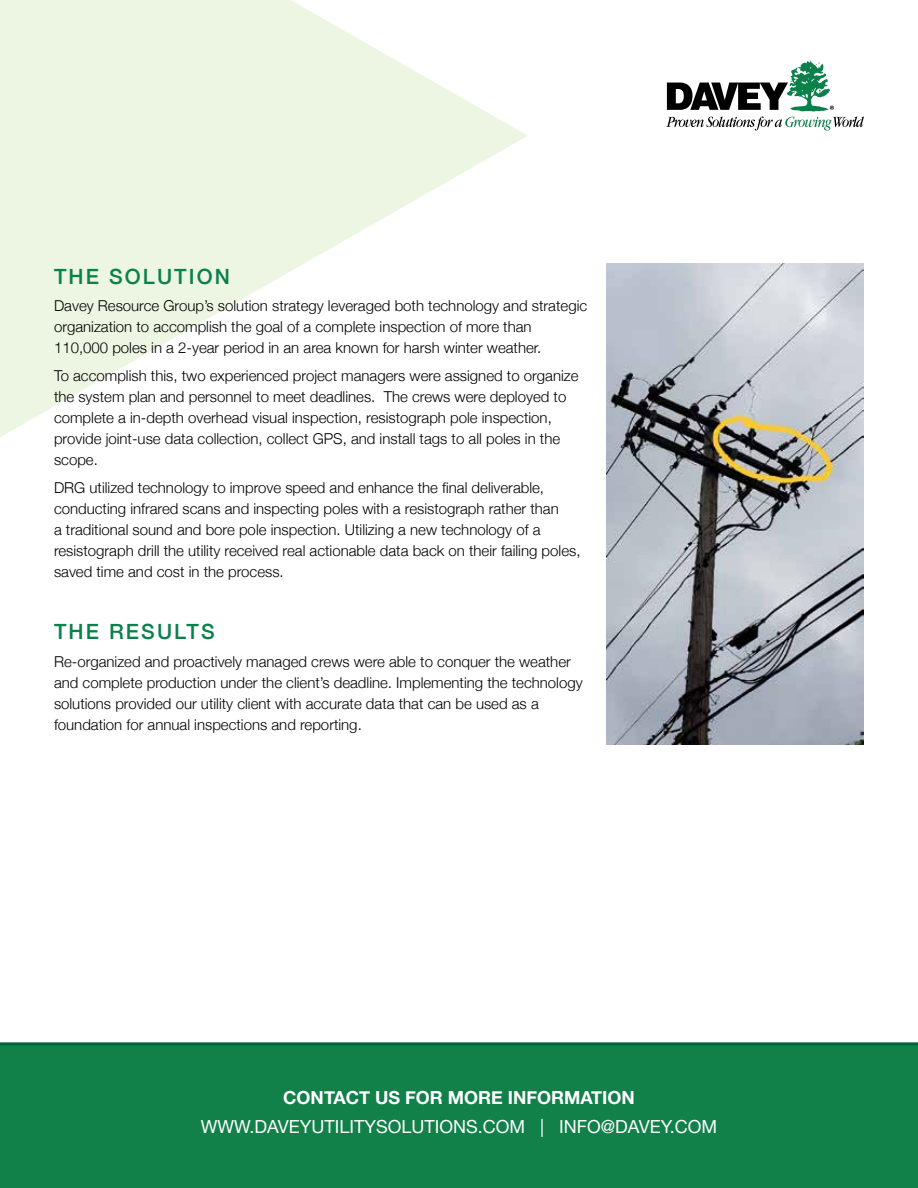
<style>
.page{position:relative;width:918px;height:1188px;background:#fff}
.page>*{position:absolute;margin:0;border:0;box-sizing:border-box;transform-origin:0 0}
.t1{font:500 21px "Helvetica Neue";letter-spacing:.1em;color:#0c804a}
.t2{font:18px "Helvetica Neue";color:#fff}
.t3{font:700 18px "Helvetica Neue";color:#fff}
.t4{font:300 15px/21px "Helvetica Neue";color:#000}
</style>
<div class="page">
<svg style="left:0;top:0;width:528px;height:437px;fill:#edf6e2"></svg>
<svg style="left:666px;top:60px;width:198px;height:71px"></svg>
<div style="left:0;top:1044px;width:918px;height:144px;background:#118049"></div>
<hr style="left:0;top:1042px;width:918px;height:3px;background:#006438">
<img style="left:606px;top:263px;width:258px;height:482px">
<h1 class="t1" style="left:54px;top:259px;width:177px">THE SOLUTION</h1>
<p class="t4" style="left:54px;top:294px;width:535px">Davey Resource Group’s solution strategy leveraged both technology and strategic organization to accomplish the goal of a complete inspection of more than<br>110,000 poles in a 2-year period in an area known for harsh winter weather.</p>
<p class="t4" style="left:54px;top:364px;width:526px">To accomplish this, two experienced project managers were assigned to organize the system plan and personnel to meet deadlines. The crews were deployed to complete a in-depth overhead visual inspection, resistograph pole inspection, provide joint-use data collection, collect GPS, and install tags to all poles in the scope.</p>
<p class="t4" style="left:54px;top:476px;width:528px">DRG utilized technology to improve speed and enhance the final deliverable, conducting infrared scans and inspecting poles with a resistograph rather than<br>a traditional sound and bore pole inspection. Utilizing a new technology of a resistograph drill the utility received real actionable data back on their failing poles, saved time and cost in the process.</p>
<h1 class="t1" style="left:54px;top:615px;width:162px">THE RESULTS</h1>
<p class="t4" style="left:54px;top:650px;width:530px">Re-organized and proactively managed crews were able to conquer the weather and complete production under the client’s deadline. Implementing the technology solutions provided our utility client with accurate data that can be used as a foundation for annual inspections and reporting.</p>
<p class="t3" style="left:283px;top:1084px;width:353px">CONTACT US FOR MORE INFORMATION</p>
<p class="t2" style="left:201px;top:1113px;width:518px">WWW.DAVEYUTILITYSOLUTIONS.COM | INFO@DAVEY.COM</p>
</div>
